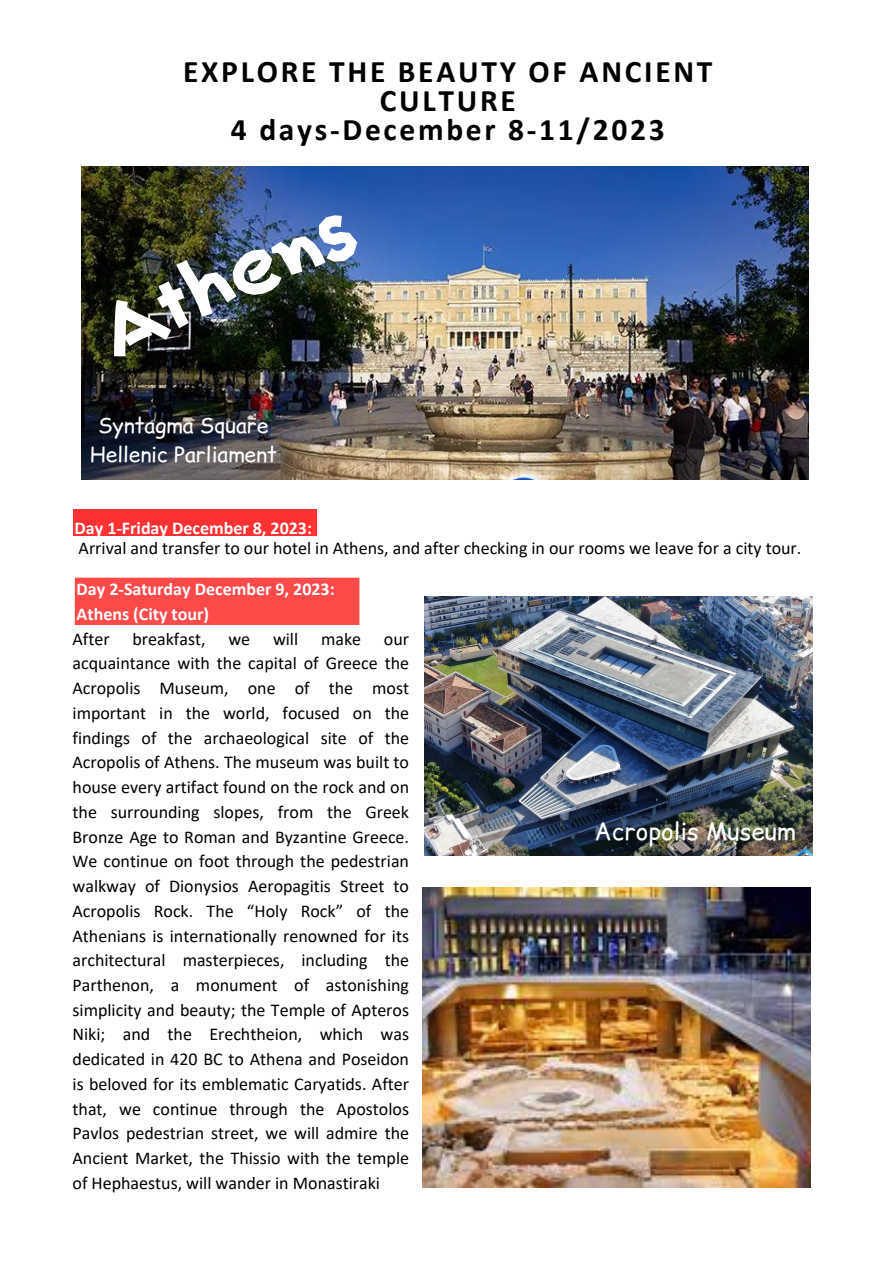
<style>
.page{position:relative;width:893px;height:1264px;background:#fff}
.page>*{position:absolute;margin:0;border:0;box-sizing:border-box;transform-origin:0 0}
.t1{font:85.5px "Aka Acid GR Collage";color:#fff}
.t2{font:700 31.5px/29.2px "Calibri";letter-spacing:.085em;color:#000;text-align:center}
.t3{font:24px "Comic Relief";color:#fff}
.t4{font:21px "Comic Relief";color:#fff}
.t5{font:18px/24.8px "Calibri";color:#000;text-align:justify}
.t6{font:700 18px "Calibri";color:#fff}
</style>
<div class="page">
<img style="left:82px;top:167px;width:726px;height:312px">
<img style="left:422px;top:887px;width:388px;height:300px">
<img style="left:425px;top:597px;width:387px;height:258px">
<div style="left:73px;top:509px;width:244px;height:27px;background:#ff3131"></div>
<div style="left:75px;top:577px;width:284px;height:48px;background:#ff4a4a"></div>
<p class="t2" style="left:183px;top:59px;width:530px">EXPLORE THE BEAUTY OF ANCIENT<br>CULTURE</p>
<p class="t2" style="left:231px;top:118px;width:435px">4 days-December 8-11/2023</p>
<p class="t1" style="left:86px;top:293px;width:265px;rotate:-25deg">Athens</p>
<p class="t4" style="left:98px;top:410px;width:172px">Syntagma Square</p>
<p class="t4" style="left:90px;top:439px;width:189px">Hellenic Parliament</p>
<p class="t6" style="left:75px;top:520px;width:239px">Day 1-Friday December 8, 2023:</p>
<p class="t5" style="left:79px;top:537px;width:724px">Arrival and transfer to our hotel in Athens, and after checking in our rooms we leave for a city tour.</p>
<p class="t6" style="left:77px;top:581px;width:259px">Day 2-Saturday December 9, 2023:</p>
<p class="t6" style="left:77px;top:606px;width:134px">Athens (City tour)</p>
<p class="t5" style="left:73px;top:627px;width:39px">After</p>
<p class="t5" style="left:132px;top:627px;width:75px">breakfast,</p>
<p class="t5" style="left:228px;top:627px;width:23px">we</p>
<p class="t5" style="left:273px;top:627px;width:27px">will</p>
<p class="t5" style="left:321px;top:627px;width:42px">make</p>
<p class="t5" style="left:73px;top:627px;width:338px;text-indent:311px">our acquaintance with the capital of Greece the Acropolis Museum, one of the most important in the world, focused on the findings of the archaeological site of the Acropolis of Athens. The museum was built to house every artifact found on the rock and on the surrounding slopes, from the Greek Bronze Age to Roman and Byzantine Greece.<br>We continue on foot through the pedestrian walkway of Dionysios Aeropagitis Street to Acropolis Rock. The “Holy Rock” of the Athenians is internationally renowned for its architectural masterpieces, including the Parthenon, a monument of astonishing simplicity and beauty; the Temple of Apteros Niki; and the Erechtheion, which was dedicated in 420 BC to Athena and Poseidon is beloved for its emblematic Caryatids. After that, we continue through the Apostolos Pavlos pedestrian street, we will admire the Ancient Market, the Thissio with the temple of Hephaestus, will wander in Monastiraki</p>
<p class="t3" style="left:594px;top:813px;width:203px">Acropolis Museum</p>
</div>
